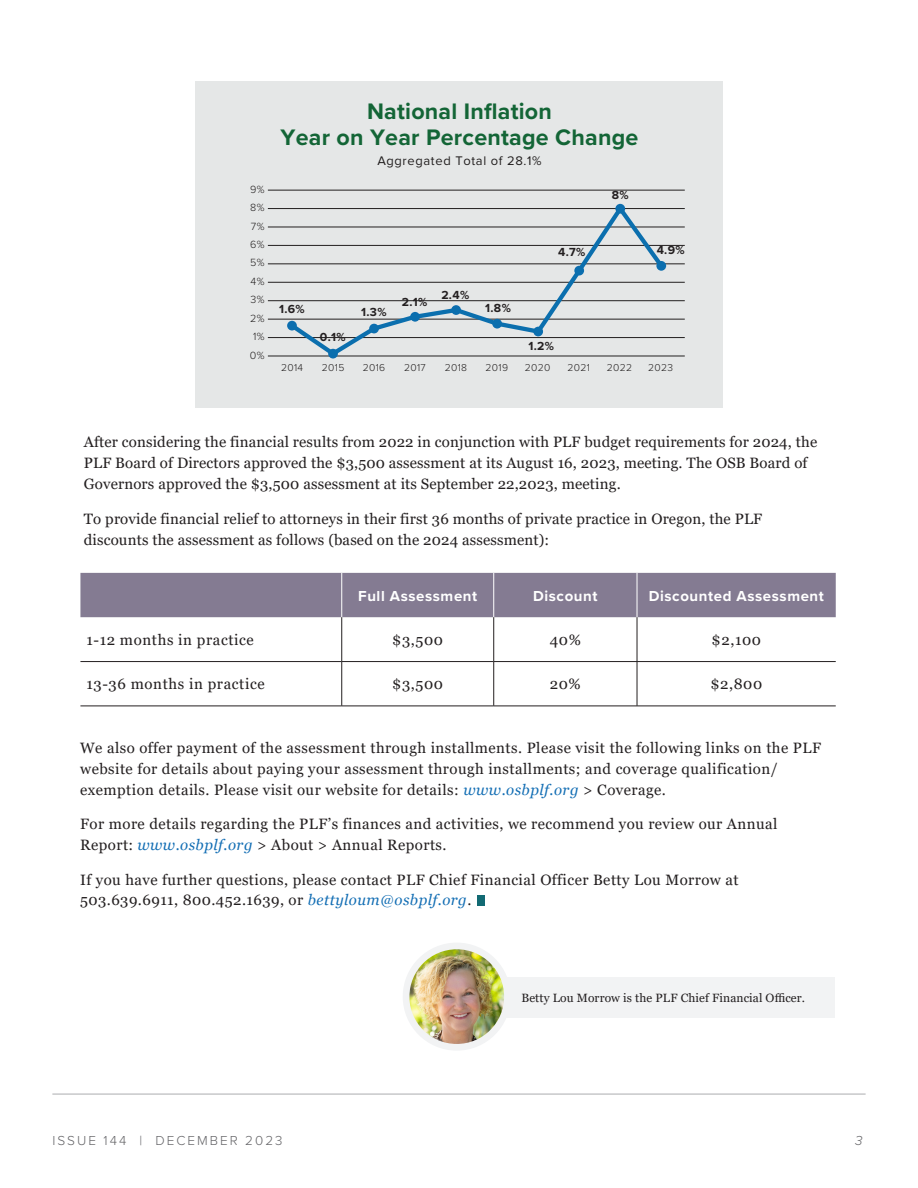
<style>
.page{position:relative;width:918px;height:1188px;background:#fff}
.page>*{position:absolute;margin:0;border:0;box-sizing:border-box;transform-origin:0 0}
.Body{font:45px "Georgia";color:#fff;scale:.67 1}
.t1{font:700 23.25px/25.3px "Proxima Nova";letter-spacing:.01em;color:#136536;text-align:center}
.Body-2{font:15px/21px "Georgia";letter-spacing:.03em;color:#231f20}
.Body-3{font:15px/21px "Georgia";letter-spacing:.01em;color:#231f20}
.body{font:15px "Georgia";letter-spacing:.04em;color:#231f20}
.body-2{font:700 15px "Proxima Nova";letter-spacing:.04em;color:#fff}
.t2{font:300 13.5px "Proxima Nova";letter-spacing:.15em;color:#636366}
.t3{font:italic 300 13.5px "Proxima Nova";color:#636366}
.t4{font:12.9px "Proxima Nova";letter-spacing:.05em;color:#221f1f}
.t5{font:700 12.15px "Proxima Nova";color:#231f20}
.End_of_Article_Byline{font:12px "Georgia";letter-spacing:.01em;color:#231f20}
.t6{font:300 10.8px "Proxima Nova";color:#221f1f}
.t7{font:300 10.35px "Proxima Nova";letter-spacing:.03em;color:#221f1f}
.s1{font-style:italic;color:#136eb4}
</style>
<div class="page">
<hr style="left:52px;top:1093px;width:814px;height:2px;background:#c7c8ca">
<div style="left:195px;top:81px;width:528px;height:327px;background:#e5e7e7"></div>
<hr style="left:268px;top:356px;width:417px;height:1px;background:#221f1f">
<hr style="left:268px;top:337px;width:417px;height:1px;background:#221f1f">
<hr style="left:268px;top:319px;width:417px;height:1px;background:#221f1f">
<hr style="left:268px;top:300px;width:417px;height:1px;background:#221f1f">
<hr style="left:268px;top:282px;width:417px;height:1px;background:#221f1f">
<hr style="left:268px;top:264px;width:417px;height:1px;background:#221f1f">
<hr style="left:268px;top:245px;width:417px;height:1px;background:#221f1f">
<hr style="left:268px;top:227px;width:417px;height:1px;background:#221f1f">
<hr style="left:268px;top:208px;width:417px;height:1px;background:#221f1f">
<hr style="left:268px;top:190px;width:417px;height:1px;background:#221f1f">
<svg style="left:286px;top:203px;width:381px;height:156px"></svg>
<div style="left:466px;top:978px;width:369px;height:40px;background:#f2f3f4"></div>
<img style="left:406px;top:946px;width:97px;height:97px">
<div style="left:403px;top:943px;width:108px;height:108px;border:7px solid #f2f3f4;border-radius:50%"></div>
<div style="left:80px;top:573px;width:756px;height:44px;background:#847b92"></div>
<hr style="left:341px;top:573px;width:1px;height:44px;background:#fff">
<hr style="left:493px;top:573px;width:1px;height:44px;background:#fff">
<hr style="left:637px;top:573px;width:1px;height:44px;background:#fff">
<hr style="left:341px;top:617px;width:1px;height:44px;background:#231f20">
<hr style="left:493px;top:617px;width:1px;height:44px;background:#231f20">
<hr style="left:637px;top:617px;width:1px;height:44px;background:#231f20">
<hr style="left:80px;top:661px;width:262px;height:1px;background:#231f20">
<hr style="left:342px;top:661px;width:152px;height:1px;background:#231f20">
<hr style="left:341px;top:662px;width:1px;height:44px;background:#231f20">
<hr style="left:494px;top:661px;width:143px;height:1px;background:#231f20">
<hr style="left:493px;top:662px;width:1px;height:44px;background:#231f20">
<hr style="left:637px;top:661px;width:199px;height:1px;background:#231f20">
<hr style="left:637px;top:662px;width:1px;height:44px;background:#231f20">
<hr style="left:80px;top:706px;width:262px;height:1px;background:#231f20">
<hr style="left:342px;top:706px;width:152px;height:1px;background:#231f20">
<hr style="left:494px;top:706px;width:143px;height:1px;background:#231f20">
<hr style="left:637px;top:706px;width:199px;height:1px;background:#231f20">
<p class="t6" style="left:250px;top:183px;width:16px">9%</p>
<p class="t6" style="left:250px;top:201px;width:16px">8%</p>
<p class="t6" style="left:251px;top:220px;width:15px">7%</p>
<p class="t6" style="left:250px;top:238px;width:16px">6%</p>
<p class="t6" style="left:250px;top:256px;width:16px">5%</p>
<p class="t6" style="left:251px;top:275px;width:15px">4%</p>
<p class="t6" style="left:251px;top:293px;width:15px">3%</p>
<p class="t6" style="left:250px;top:312px;width:16px">2%</p>
<p class="t6" style="left:253px;top:330px;width:13px">1%</p>
<p class="t6" style="left:250px;top:349px;width:16px">0%</p>
<p class="t1" style="left:281px;top:98px;width:359px">National Inflation<br>Year on Year Percentage Change</p>
<p class="t4" style="left:377px;top:154px;width:166px">Aggregated Total of 28.1%</p>
<p class="t5" style="left:279px;top:300px;width:27px">1.6%</p>
<p class="t5" style="left:320px;top:328px;width:27px">0.1%</p>
<p class="t5" style="left:361px;top:303px;width:27px">1.3%</p>
<p class="t5" style="left:402px;top:293px;width:27px">2.1%</p>
<p class="t5" style="left:441px;top:286px;width:29px">2.4%</p>
<p class="t5" style="left:485px;top:299px;width:27px">1.8%</p>
<p class="t5" style="left:558px;top:243px;width:29px">4.7%</p>
<p class="t5" style="left:528px;top:337px;width:27px">1.2%</p>
<p class="t5" style="left:612px;top:185px;width:18px">8%</p>
<p class="t5" style="left:657px;top:240px;width:30px">4.9%</p>
<p class="t7" style="left:281px;top:361px;width:24px">2014</p>
<p class="t7" style="left:322px;top:361px;width:24px">2015</p>
<p class="t7" style="left:363px;top:361px;width:24px">2016</p>
<p class="t7" style="left:404px;top:361px;width:23px">2017</p>
<p class="t7" style="left:445px;top:361px;width:24px">2018</p>
<p class="t7" style="left:486px;top:361px;width:24px">2019</p>
<p class="t7" style="left:525px;top:361px;width:27px">2020</p>
<p class="t7" style="left:567px;top:361px;width:24px">2021</p>
<p class="t7" style="left:607px;top:361px;width:27px">2022</p>
<p class="t7" style="left:648px;top:361px;width:26px">2023</p>
<p class="Body-3" style="left:84px;top:432px;width:735px">After considering the financial results from 2022 in conjunction with PLF budget requirements for 2024, the<br>PLF Board of Directors approved the $3,500 assessment at its August 16, 2023, meeting. The OSB Board of<br>Governors approved the $3,500 assessment at its September 22,2023, meeting.</p>
<p class="Body-3" style="left:84px;top:508px;width:680px">To provide financial relief to attorneys in their first 36 months of private practice in Oregon, the PLF discounts the assessment as follows (based on the 2024 assessment):</p>
<p class="body-2" style="left:358px;top:585px;width:121px">Full Assessment</p>
<p class="body-2" style="left:533px;top:585px;width:66px">Discount</p>
<p class="body-2" style="left:649px;top:585px;width:177px">Discounted Assessment</p>
<p class="body" style="left:86px;top:631px;width:169px">1-12 months in practice</p>
<p class="body" style="left:392px;top:631px;width:52px">$3,500</p>
<p class="body" style="left:550px;top:631px;width:33px">40%</p>
<p class="body" style="left:712px;top:631px;width:51px">$2,100</p>
<p class="body" style="left:86px;top:675px;width:180px">13-36 months in practice</p>
<p class="body" style="left:392px;top:675px;width:52px">$3,500</p>
<p class="body" style="left:550px;top:675px;width:33px">20%</p>
<p class="body" style="left:710px;top:675px;width:53px">$2,800</p>
<p class="Body-2" style="left:80px;top:738px;width:742px">We also offer payment of the assessment through installments. Please visit the following links on the PLF website for details about paying your assessment through installments; and coverage qualification/ exemption details. Please visit our website for details: <span class="s1">www.osbplf.org</span> &gt; Coverage.</p>
<p class="Body-2" style="left:80px;top:814px;width:699px">For more details regarding the PLF’s finances and activities, we recommend you review our Annual<br>Report: <span class="s1">www.osbplf.org</span> &gt; About &gt; Annual Reports.</p>
<p class="Body-2" style="left:80px;top:870px;width:660px;line-height:20.1px">If you have further questions, please contact PLF Chief Financial Officer Betty Lou Morrow at<br>503.639.6911, 800.452.1639, or <span class="s1">bettyloum@osbplf.org</span>.</p>
<p class="Body" style="left:476px;top:873px;width:17px">▪</p>
<p class="End_of_Article_Byline" style="left:521px;top:990px;width:285px">Betty Lou Morrow is the PLF Chief Financial Officer.</p>
<p class="t2" style="left:52px;top:1135px;width:232px">ISSUE 144 | DECEMBER 2023</p>
<p class="t3" style="left:855px;top:1134px;width:9px">3</p>
</div>
